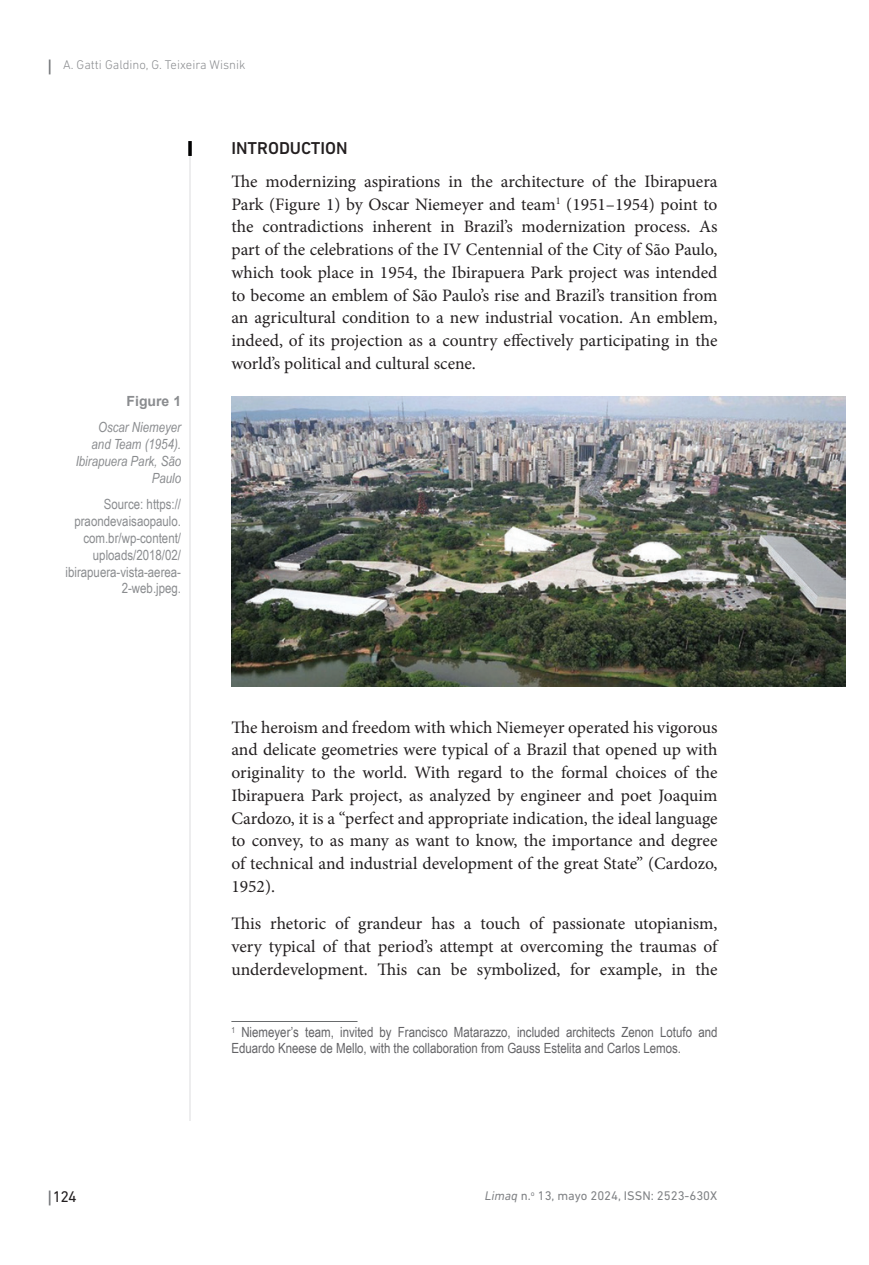
<style>
.page{position:relative;width:869px;height:1265px;background:#fff}
.page>*{position:absolute;margin:0;border:0;box-sizing:border-box;transform-origin:0 0}
.t1{font:17.5px/22.8px "Minion Pro";color:#231f20;text-align:justify}
.t2{font:500 17.5px "DIN Next LT Pro";color:#231f20}
.t3{font:15.75px "DIN Next LT Pro";color:#231f20}
.t4{font:14px/15.8px "Arial Narrow";color:#636366}
.t5{font:14px/16.8px "Arial Narrow";color:#8a8c8f;text-align:right}
.t6{font:italic 14px/16.8px "Arial Narrow";color:#8a8c8f;text-align:right}
.t7{font:700 14px "Arial";color:#8a8c8f}
.t8{font:12.78px "DIN Next LT Pro";color:#808285}
.t9{font:300 12.78px "DIN Next LT Pro";color:#8a8c8f}
.s1{font-style:italic}
</style>
<div class="page">
<svg style="left:49px;top:60px;width:1px;height:14px"></svg>
<svg style="left:49px;top:1191px;width:1px;height:14px"></svg>
<hr style="left:189px;top:141px;width:2px;height:980px;background:#ededee">
<svg style="left:188px;top:141px;width:4px;height:15px"></svg>
<hr style="left:231px;top:1021px;width:126px;height:1px;background:#696b6d">
<img style="left:231px;top:397px;width:614px;height:290px">
<p class="t9" style="left:63px;top:57px;width:184px">A. Gatti Galdino, G. Teixeira Wisnik</p>
<p class="t7" style="left:126px;top:391px;width:56px">Figure 1</p>
<p class="t6" style="left:76px;top:419px;width:107px">Oscar Niemeyer and Team (1954).<br>Ibirapuera Park, São<br>Paulo</p>
<p class="t5" style="left:65px;top:496px;width:117px">Source: https:// praondevaisaopaulo. com.br/wp-content/ uploads/2018/02/ ibirapuera-vista-aerea-<br>2-web.jpeg.</p>
<p class="t2" style="left:231px;top:138px;width:118px">INTRODUCTION</p>
<p class="t1" style="left:231px;top:170px;width:487px">The modernizing aspirations in the architecture of the Ibirapuera Park (Figure 1) by Oscar Niemeyer and team<sup>1</sup> (1951–1954) point to the contradictions inherent in Brazil’s modernization process. As part of the celebrations of the IV Centennial of the City of São Paulo, which took place in 1954, the Ibirapuera Park project was intended to become an emblem of São Paulo’s rise and Brazil’s transition from an agricultural condition to a new industrial vocation. An emblem, indeed, of its projection as a country effectively participating in the world’s political and cultural scene.</p>
<p class="t1" style="left:231px;top:716px;width:487px">The heroism and freedom with which Niemeyer operated his vigorous and delicate geometries were typical of a Brazil that opened up with originality to the world. With regard to the formal choices of the Ibirapuera Park project, as analyzed by engineer and poet Joaquim Cardozo, it is a “perfect and appropriate indication, the ideal language to convey, to as many as want to know, the importance and degree of technical and industrial development of the great State” (Cardozo, 1952).</p>
<p class="t1" style="left:231px;top:912px;width:487px">This rhetoric of grandeur has a touch of passionate utopianism, very typical of that period’s attempt at overcoming the traumas of underdevelopment. This can be symbolized, for example, in the</p>
<p class="t4" style="left:231px;top:1024px;width:487px"><sup>1</sup> Niemeyer’s team, invited by Francisco Matarazzo, included architects Zenon Lotufo and<br>Eduardo Kneese de Mello, with the collaboration from Gauss Estelita and Carlos Lemos.</p>
<p class="t3" style="left:53px;top:1188px;width:25px">124</p>
<p class="t8" style="left:484px;top:1188px;width:234px"><span class="s1">Limaq</span> n.<sup>o</sup> 13, mayo 2024, ISSN: 2523-630X</p>
</div>
